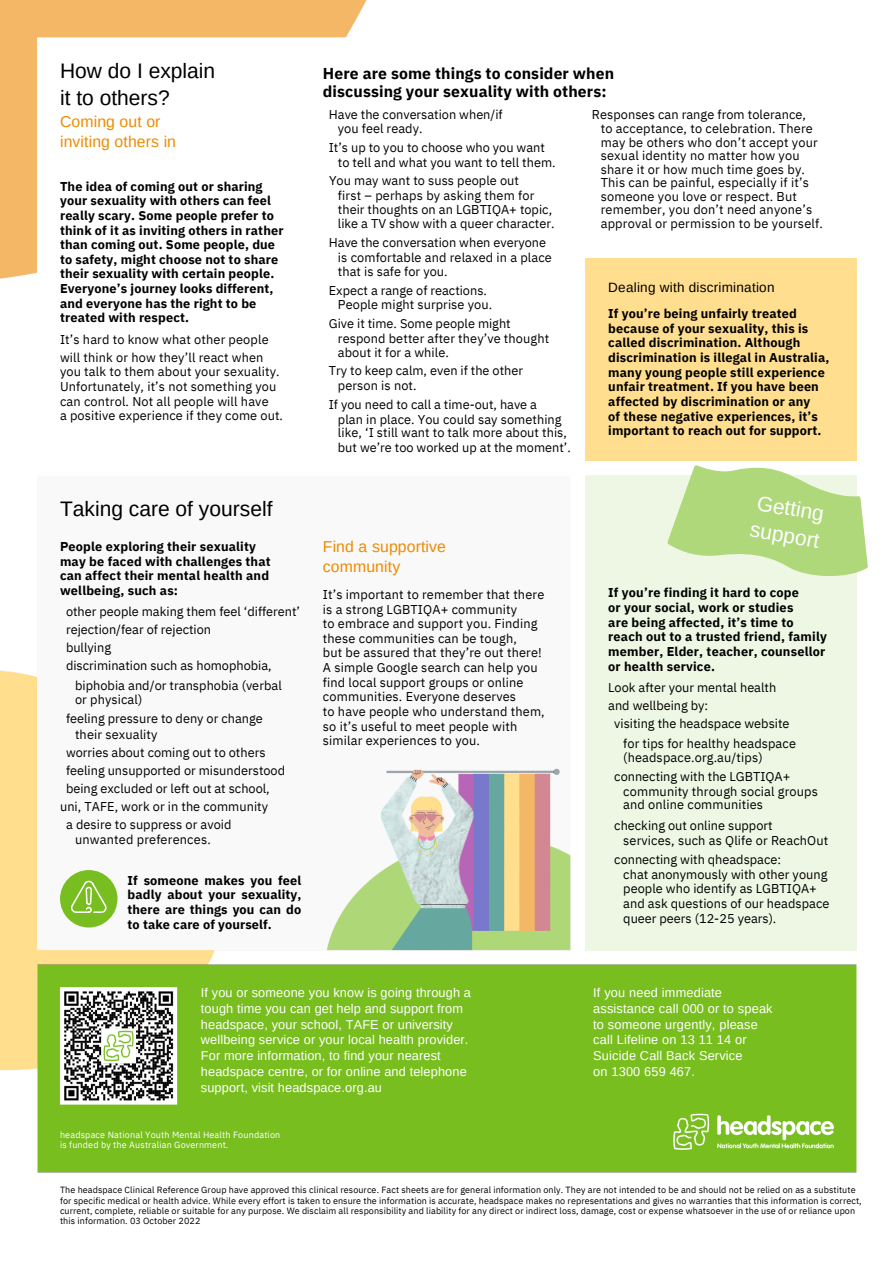
<style>
.page{position:relative;width:894px;height:1264px;background:#fff}
.page>*{position:absolute;margin:0;border:0;box-sizing:border-box;transform-origin:0 0}
.t1{font:21px/27px "Arimo";color:#000}
.t2{font:21px/27px "Arimo";color:#fff}
.t3{font:700 15.75px/18px "IBM Plex Sans";letter-spacing:.005em;color:#000}
.t4{font:15.75px/20.2px "Arimo";letter-spacing:.01em;color:#ed8b00}
.t5{font:13.5px "Arimo";letter-spacing:.02em;color:#000}
.t6{font:12.75px/14.7px "IBM Plex Sans";letter-spacing:.005em;color:#000}
.t7{font:700 12.75px/14.7px "IBM Plex Sans";letter-spacing:.01em;color:#000}
.t8{font:12.75px/15.8px "Arimo";letter-spacing:.01em;color:#fff}
.t9{font:9px/10.2px "IBM Plex Sans";letter-spacing:.01em;color:#000}
.t10{font:9px/10.2px "IBM Plex Sans";letter-spacing:.015em;color:#fff}
</style>
<div class="page">
<img style="left:0;top:0;width:571px;height:1071px">
<div style="left:585px;top:476px;width:270px;height:474px;background:#eef7e4"></div>
<svg style="left:667px;top:465px;width:200px;height:111px"></svg>
<div style="left:585px;top:258px;width:270px;height:203px;background:#ffde8f"></div>
<img style="left:381px;top:775px;width:84px;height:133px">
<div style="left:60px;top:870px;width:57px;height:57px;background:#78be20;border-radius:50%"></div>
<svg style="left:71px;top:880px;width:36px;height:33px"></svg>
<svg style="left:410px;top:776px;width:6px;height:5px"></svg>
<svg style="left:421px;top:903px;width:45px;height:1px"></svg>
<svg style="left:417px;top:835px;width:20px;height:20px"></svg>
<svg style="left:436px;top:777px;width:12px;height:11px"></svg>
<img style="left:30px;top:957px;width:827px;height:216px">
<p class="t1" style="left:60px;top:57px;width:157px">How do I explain it to others?</p>
<p class="t4" style="left:60px;top:112px;width:117px">Coming out or inviting others in</p>
<h5 class="t7" style="left:60px;top:178px;width:225px">The idea of coming out or sharing your sexuality with others can feel really scary. Some people prefer to think of it as inviting others in rather than coming out. Some people, due to safety, might choose not to share their sexuality with certain people.<br>Everyone’s journey looks different, and everyone has the right to be treated with respect.</h5>
<h5 class="t6" style="left:60px;top:330px;width:210px;line-height:18px">It’s hard to know what other people will think or how they’ll react when</h5>
<h5 class="t6" style="left:60px;top:364px;width:221px">you talk to them about your sexuality.<br>Unfortunately, it’s not something you</h5>
<h5 class="t6" style="left:60px;top:393px;width:224px">can control. Not all people will have<br>a positive experience if they come out.</h5>
<p class="t1" style="left:60px;top:495px;width:214px">Taking care of yourself</p>
<h5 class="t7" style="left:60px;top:539px;width:212px">People exploring their sexuality may be faced with challenges that can affect their mental health and wellbeing, such as:</h5>
<h5 class="t6" style="left:66px;top:602px;width:235px;line-height:18px">other people making them feel ‘different’ rejection/fear of rejection<br>bullying</h5>
<h5 class="t6" style="left:66px;top:658px;width:207px">discrimination such as homophobia,</h5>
<h5 class="t6" style="left:75px;top:677px;width:208px">biphobia and/or transphobia (verbal or physical)</h5>
<h5 class="t6" style="left:66px;top:711px;width:198px">feeling pressure to deny or change</h5>
<h5 class="t6" style="left:75px;top:726px;width:84px">their sexuality</h5>
<h5 class="t6" style="left:66px;top:743px;width:220px;line-height:18px">worries about coming out to others feeling unsupported or misunderstood being excluded or left out at school,</h5>
<h5 class="t6" style="left:60px;top:799px;width:209px">uni, TAFE, work or in the community</h5>
<h5 class="t6" style="left:66px;top:816px;width:167px">a desire to suppress or avoid</h5>
<h5 class="t6" style="left:75px;top:831px;width:137px">unwanted preferences.</h5>
<h5 class="t7" style="left:127px;top:872px;width:175px;text-align:justify">If someone makes you feel badly about your sexuality, there are things you can do to take care of yourself.</h5>
<h5 class="t3" style="left:323px;top:64px;width:293px">Here are some things to consider when discussing your sexuality with others:</h5>
<h5 class="t6" style="left:329px;top:106px;width:175px">Have the conversation when/if</h5>
<h5 class="t6" style="left:338px;top:121px;width:86px">you feel ready.</h5>
<h1 class="t6" style="left:329px;top:140px;width:217px">It’s up to you to choose who you want</h1>
<h5 class="t6" style="left:338px;top:154px;width:219px">to tell and what you want to tell them.</h5>
<h5 class="t6" style="left:329px;top:173px;width:191px">You may want to suss people out</h5>
<h5 class="t6" style="left:338px;top:188px;width:216px;line-height:13.5px">first – perhaps by asking them for their thoughts on an LGBTIQA+ topic,</h5>
<h5 class="t6" style="left:338px;top:216px;width:218px">like a TV show with a queer character.</h5>
<h5 class="t6" style="left:329px;top:235px;width:219px">Have the conversation when everyone</h5>
<h5 class="t6" style="left:338px;top:251px;width:215px;line-height:13.5px">is comfortable and relaxed in a place that is safe for you.</h5>
<h5 class="t6" style="left:329px;top:282px;width:159px">Expect a range of reactions.</h5>
<h4 class="t6" style="left:338px;top:297px;width:156px">People might surprise you.</h4>
<h3 class="t6" style="left:329px;top:315px;width:183px">Give it time. Some people might</h3>
<h5 class="t6" style="left:338px;top:332px;width:213px;line-height:13.5px">respond better after they’ve thought about it for a while.</h5>
<p class="t6" style="left:329px;top:363px;width:195px">Try to keep calm, even if the other</p>
<h2 class="t6" style="left:338px;top:378px;width:80px">person is not.</h2>
<h5 class="t6" style="left:329px;top:396px;width:210px">If you need to call a time-out, have a</h5>
<h5 class="t6" style="left:338px;top:412px;width:230px;line-height:13.5px">plan in place. You could say something like, ‘I still want to talk more about this,</h5>
<h5 class="t6" style="left:338px;top:439px;width:234px">but we’re too worked up at the moment’.</h5>
<p class="t4" style="left:323px;top:536px;width:125px">Find a supportive community</p>
<h5 class="t6" style="left:323px;top:586px;width:223px">It’s important to remember that there is a strong LGBTIQA+ community<br>to embrace and support you. Finding these communities can be tough,<br>but be assured that they’re out there!<br>A simple Google search can help you find local support groups or online communities. Everyone deserves<br>to have people who understand them, so it’s useful to meet people with similar experiences to you.</h5>
<h4 class="t6" style="left:591px;top:106px;width:215px">Responses can range from tolerance,</h4>
<h1 class="t6" style="left:600px;top:122px;width:223px;line-height:13.5px">to acceptance, to celebration. There may be others who don’t accept your sexual identity no matter how you share it or how much time goes by.<br>This can be painful, especially if it’s someone you love or respect. But remember, you don’t need anyone’s approval or permission to be yourself.</h1>
<p class="t5" style="left:608px;top:279px;width:168px">Dealing with discrimination</p>
<h5 class="t7" style="left:608px;top:306px;width:222px">If you’re being unfairly treated because of your sexuality, this is called discrimination. Although discrimination is illegal in Australia, many young people still experience unfair treatment. If you have been affected by discrimination or any<br>of these negative experiences, it’s important to reach out for support.</h5>
<h5 class="t2" style="left:756px;top:489px;width:72px;rotate:9deg">Getting support</h5>
<h5 class="t7" style="left:608px;top:585px;width:220px">If you’re finding it hard to cope<br>or your social, work or studies<br>are being affected, it’s time to reach out to a trusted friend, family member, Elder, teacher, counsellor or health service.</h5>
<h5 class="t6" style="left:608px;top:680px;width:169px">Look after your mental health</h5>
<h5 class="t6" style="left:608px;top:698px;width:101px">and wellbeing by:</h5>
<h5 class="t6" style="left:614px;top:716px;width:177px">visiting the headspace website</h5>
<h5 class="t6" style="left:623px;top:735px;width:174px">for tips for healthy headspace (headspace.org.au/tips)</h5>
<h5 class="t6" style="left:614px;top:768px;width:177px">connecting with the LGBTIQA+</h5>
<h5 class="t6" style="left:623px;top:784px;width:196px;line-height:13.5px">community through social groups and online communities</h5>
<h5 class="t6" style="left:614px;top:818px;width:160px">checking out online support</h5>
<h5 class="t6" style="left:623px;top:833px;width:206px">services, such as Qlife or ReachOut</h5>
<h5 class="t6" style="left:614px;top:851px;width:168px">connecting with qheadspace:</h5>
<h5 class="t6" style="left:623px;top:866px;width:208px">chat anonymously with other young people who identify as LGBTIQA+ and ask questions of our headspace</h5>
<p class="t6" style="left:623px;top:910px;width:154px">queer peers (12-25 years).</p>
<p class="t8" style="left:201px;top:984px;width:271px">If you or someone you know is going through a tough time you can get help and support from headspace, your school, TAFE or university wellbeing service or your local health provider.<br>For more information, to find your nearest headspace centre, or for online and telephone support, visit headspace.org.au</p>
<p class="t8" style="left:593px;top:984px;width:181px">If you need immediate assistance call 000 or to speak to someone urgently, please call Lifeline on 13 11 14 or<br>Suicide Call Back Service<br>on 1300 659 467.</p>
<h3 class="t10" style="left:60px;top:1129px;width:222px">headspace National Youth Mental Health Foundation is funded by the Australian Government.</h3>
<h5 class="t9" style="left:60px;top:1184px;width:803px">The headspace Clinical Reference Group have approved this clinical resource. Fact sheets are for general information only. They are not intended to be and should not be relied on as a substitute for specific medical or health advice. While every effort is taken to ensure the information is accurate, headspace makes no representations and gives no warranties that this information is correct, current, complete, reliable or suitable for any purpose. We disclaim all responsibility and liability for any direct or indirect loss, damage, cost or expense whatsoever in the use of or reliance upon this information. 03 October 2022</h5>
</div>
